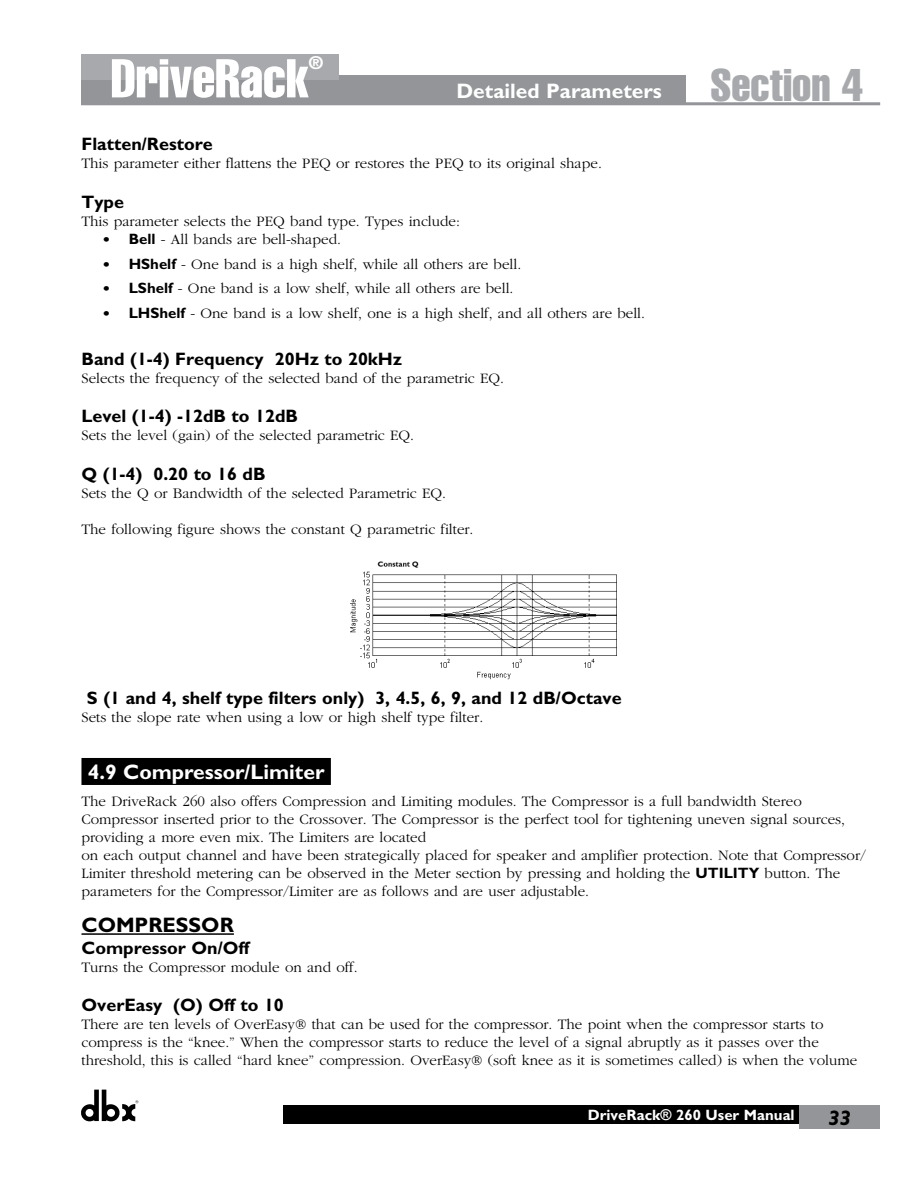
<style>
.page{position:relative;width:918px;height:1188px;background:#fff}
.page>*{position:absolute;margin:0;border:0;box-sizing:border-box;transform-origin:0 0}
.t1{font:extra-condensed 53.7px "Helvetica";color:#fff}
.t2{font:700 21px "Gill Sans";color:#fff}
.t3{font:700 21px "Gill Sans";color:#000}
.t4{font:italic 700 21px "Gill Sans";color:#000}
.t5{font:700 18px "Gill Sans";color:#000}
.t6{font:extra-condensed 18px "Helvetica";color:#fff}
.t7{font:300 15px/18px "Garamond";color:#000}
.t8{font:700 15px "Gill Sans";color:#fff}
.s1{font-family:"Helvetica";font-weight:400;font-stretch:extra-condensed;font-size:45px;color:#a7a9ac}
.s2{font-family:"Gill Sans";font-weight:700}
</style>
<div class="page">
<div style="left:81px;top:75px;width:605px;height:28px;background:#939598"></div>
<div style="left:81px;top:54px;width:257px;height:25px;background:#a7a9ac"></div>
<hr style="left:81px;top:102px;width:799px;height:3px;background:#939598">
<div style="left:284px;top:1105px;width:532px;height:19px;background:#000"></div>
<svg style="left:81px;top:1090px;width:57px;height:32px"></svg>
<div style="left:799px;top:1105px;width:81px;height:24px;background:#939598"></div>
<div style="left:81px;top:758px;width:250px;height:27px;background:#000"></div>
<hr style="left:81px;top:933px;width:153px;height:2px;background:#000">
<img style="left:350px;top:561px;width:267px;height:119px">
<h1 class="t1" style="left:111px;top:44px;width:200px">DriveRack</h1>
<p class="t6" style="left:309px;top:51px;width:16px">®</p>
<h2 class="t2" style="left:456px;top:78px;width:408px">Detailed Parameters <span class="s1">Section 4</span></h2>
<p class="t5" style="left:81px;top:134px;width:133px">Flatten/Restore</p>
<p class="t7" style="left:81px;top:155px;width:522px">This parameter either flattens the PEQ or restores the PEQ to its original shape.</p>
<p class="t5" style="left:81px;top:191px;width:44px">Type</p>
<p class="t7" style="left:81px;top:213px;width:380px">This parameter selects the PEQ band type. Types include:</p>
<p class="t7" style="left:102px;top:231px;width:241px">• <span class="s2">Bell</span> - All bands are bell-shaped.</p>
<p class="t7" style="left:102px;top:255px;width:421px">• <span class="s2">HShelf</span> - One band is a high shelf, while all others are bell.</p>
<p class="t7" style="left:102px;top:280px;width:413px">• <span class="s2">LShelf</span> - One band is a low shelf, while all others are bell.</p>
<p class="t7" style="left:102px;top:305px;width:545px">• <span class="s2">LHShelf</span> - One band is a low shelf, one is a high shelf, and all others are bell.</p>
<p class="t5" style="left:81px;top:348px;width:322px">Band (1-4) Frequency 20Hz to 20kHz</p>
<p class="t7" style="left:81px;top:369px;width:424px">Selects the frequency of the selected band of the parametric EQ.</p>
<p class="t5" style="left:81px;top:405px;width:218px">Level (1-4) -12dB to 12dB</p>
<p class="t7" style="left:81px;top:427px;width:334px">Sets the level (gain) of the selected parametric EQ.</p>
<p class="t5" style="left:81px;top:463px;width:186px">Q (1-4) 0.20 to 16 dB</p>
<p class="t7" style="left:81px;top:484px;width:366px">Sets the Q or Bandwidth of the selected Parametric EQ.</p>
<p class="t7" style="left:81px;top:520px;width:394px">The following figure shows the constant Q parametric filter.</p>
<p class="t5" style="left:87px;top:688px;width:536px">S (1 and 4, shelf type filters only) 3, 4.5, 6, 9, and 12 dB/Octave</p>
<p class="t7" style="left:81px;top:709px;width:403px">Sets the slope rate when using a low or high shelf type filter.</p>
<h2 class="t2" style="left:88px;top:759px;width:238px">4.9 Compressor/Limiter</h2>
<p class="t7" style="left:81px;top:793px;width:786px">The DriveRack 260 also offers Compression and Limiting modules. The Compressor is a full bandwidth Stereo Compressor inserted prior to the Crossover. The Compressor is the perfect tool for tightening uneven signal sources, providing a more even mix. The Limiters are located<br>on each output channel and have been strategically placed for speaker and amplifier protection. Note that Compressor/ Limiter threshold metering can be observed in the Meter section by pressing and holding the <span class="s2">UTILITY</span> button. The parameters for the Compressor/Limiter are as follows and are user adjustable.</p>
<h2 class="t3" style="left:81px;top:912px;width:154px">COMPRESSOR</h2>
<p class="t5" style="left:81px;top:937px;width:169px">Compressor On/Off</p>
<p class="t7" style="left:81px;top:958px;width:278px">Turns the Compressor module on and off.</p>
<p class="t5" style="left:81px;top:994px;width:204px">OverEasy (O) Off to 10</p>
<p class="t7" style="left:81px;top:1016px;width:777px">There are ten levels of OverEasy® that can be used for the compressor. The point when the compressor starts to compress is the “knee.” When the compressor starts to reduce the level of a signal abruptly as it passes over the threshold, this is called “hard knee” compression. OverEasy® (soft knee as it is sometimes called) is when the volume</p>
<p class="t8" style="left:588px;top:1106px;width:208px">DriveRack® 260 User Manual</p>
<h2 class="t4" style="left:829px;top:1105px;width:24px">33</h2>
</div>
